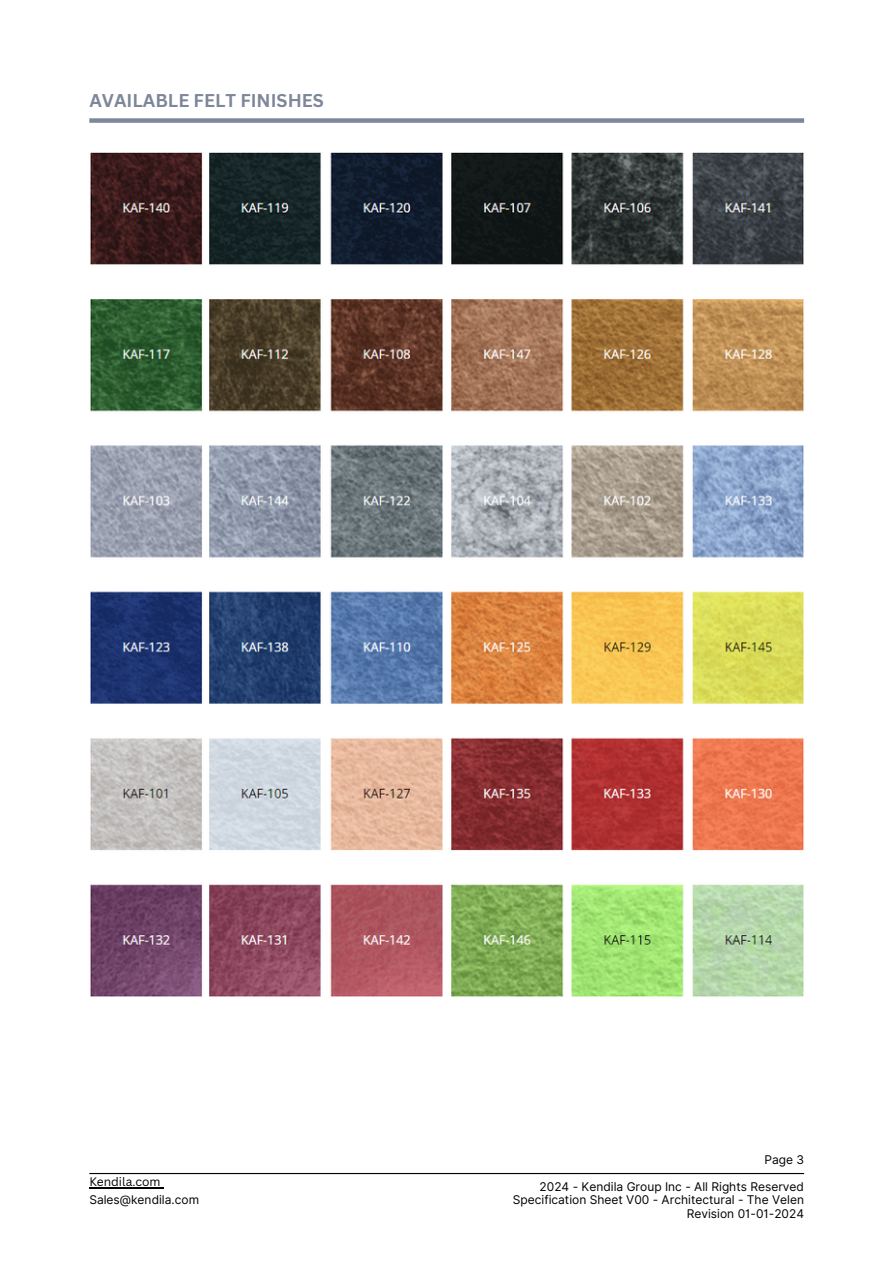
<style>
.page{position:relative;width:893px;height:1264px;background:#fff}
.page>*{position:absolute;margin:0;border:0;box-sizing:border-box;transform-origin:0 0}
.t1{font:700 18px "Canva Sans";color:#7d8799}
.t2{font:12px "Inter";color:#000}
.t3{font:12px "Canva Sans";color:#000}
</style>
<div class="page">
<div style="left:89px;top:118px;width:715px;height:5px;background:#7d8799"></div>
<img style="left:90px;top:153px;width:113px;height:844px">
<img style="left:209px;top:153px;width:112px;height:844px">
<img style="left:330px;top:153px;width:113px;height:844px">
<img style="left:451px;top:153px;width:112px;height:844px">
<img style="left:571px;top:153px;width:112px;height:844px">
<img style="left:692px;top:153px;width:112px;height:844px">
<hr style="left:89px;top:1172px;width:715px;height:2px;background:#000">
<hr style="left:89px;top:1187px;width:72px;height:1px;background:#000">
<h1 class="t1" style="left:89px;top:87px;width:236px">AVAILABLE FELT FINISHES</h1>
<p class="t3" style="left:89px;top:1173px;width:73px">Kendila.com</p>
<p class="t2" style="left:89px;top:1192px;width:111px">Sales@kendila.com</p>
<p class="t2" style="left:764px;top:1152px;width:41px">Page 3</p>
<p class="t2" style="left:539px;top:1178px;width:266px">2024 - Kendila Group Inc - All Rights Reserved</p>
<p class="t2" style="left:512px;top:1192px;width:293px">Specification Sheet V00 - Architectural - The Velen</p>
<p class="t2" style="left:686px;top:1206px;width:119px">Revision 01-01-2024</p>
</div>
